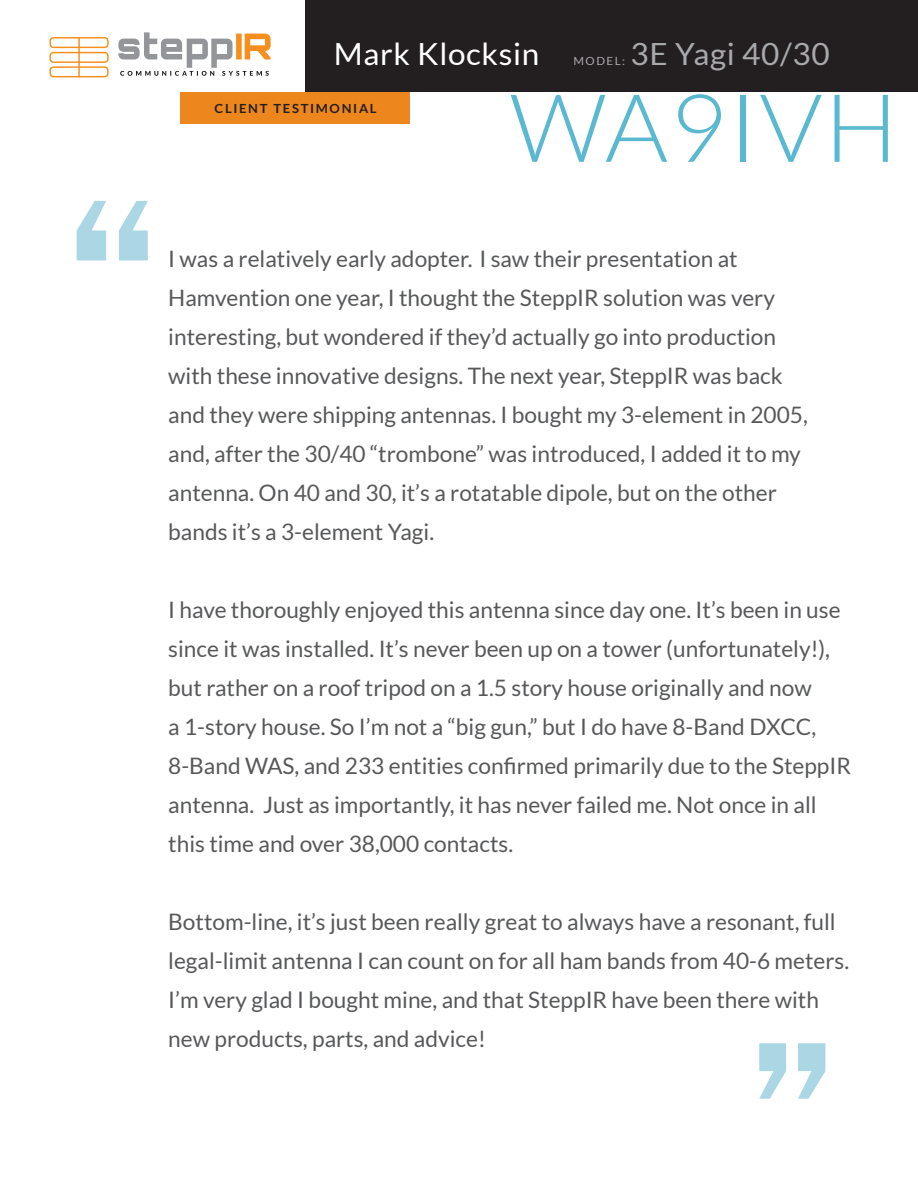
<style>
.page{position:relative;width:918px;height:1188px;background:#fff}
.page>*{position:absolute;margin:0;border:0;box-sizing:border-box;transform-origin:0 0}
.t1{font:300 94.5px "Lato";letter-spacing:.02em;color:#5ab9d1}
.t2{font:30.6px "Lato";letter-spacing:.02em;color:#fff}
.t3{font:30.6px "Lato";letter-spacing:.02em;color:#a8a9ad}
.t4{font:22.65px/39px "Lato";color:#57585a}
.t5{font:700 12.6px "Lato";letter-spacing:.13em;color:#231f20}
.t6{font:11.25px "Lato";letter-spacing:.13em;color:#a8a9ad}
</style>
<div class="page">
<div style="left:181px;top:92px;width:229px;height:32px;background:#ed861d"></div>
<div style="left:306px;top:0;width:612px;height:92px;background:#231f20"></div>
<svg style="left:118px;top:32px;width:153px;height:44px"></svg>
<div style="left:49px;top:37px;width:60px;height:11px;border:1px solid #f68f1e;border-radius:3px"></div>
<div style="left:49px;top:52px;width:60px;height:11px;border:1px solid #f68f1e;border-radius:3px"></div>
<div style="left:49px;top:66px;width:60px;height:11px;border:1px solid #f68f1e;border-radius:3px"></div>
<hr style="left:78px;top:37px;width:2px;height:40px;background:#f68f1e">
<svg style="left:77px;top:201px;width:71px;height:59px"></svg>
<svg style="left:759px;top:1043px;width:66px;height:56px"></svg>
<h2 class="t2" style="left:334px;top:37px;width:207px">Mark Klocksin</h2>
<h2 class="t3" style="left:630px;top:37px;width:201px">3E Yagi 40/30</h2>
<p class="t6" style="left:573px;top:54px;width:53px">MODEL:</p>
<p class="t5" style="left:215px;top:101px;width:164px">CLIENT TESTIMONIAL</p>
<h1 class="t1" style="left:510px;top:77px;width:390px">WA9IVH</h1>
<p class="t4" style="left:168px;top:239px;width:641px">I was a relatively early adopter. I saw their presentation at Hamvention one year, I thought the SteppIR solution was very interesting, but wondered if they’d actually go into production with these innovative designs. The next year, SteppIR was back and they were shipping antennas. I bought my 3-element in 2005, and, after the 30/40 “trombone” was introduced, I added it to my antenna. On 40 and 30, it’s a rotatable dipole, but on the other bands it’s a 3-element Yagi.</p>
<p class="t4" style="left:168px;top:590px;width:684px">I have thoroughly enjoyed this antenna since day one. It’s been in use since it was installed. It’s never been up on a tower (unfortunately!), but rather on a roof tripod on a 1.5 story house originally and now<br>a 1-story house. So I’m not a “big gun,” but I do have 8-Band DXCC, 8-Band WAS, and 233 entities confirmed primarily due to the SteppIR antenna. Just as importantly, it has never failed me. Not once in all this time and over 38,000 contacts.</p>
<p class="t4" style="left:168px;top:902px;width:682px">Bottom-line, it’s just been really great to always have a resonant, full legal-limit antenna I can count on for all ham bands from 40-6 meters.<br>I’m very glad I bought mine, and that SteppIR have been there with new products, parts, and advice!</p>
</div>
